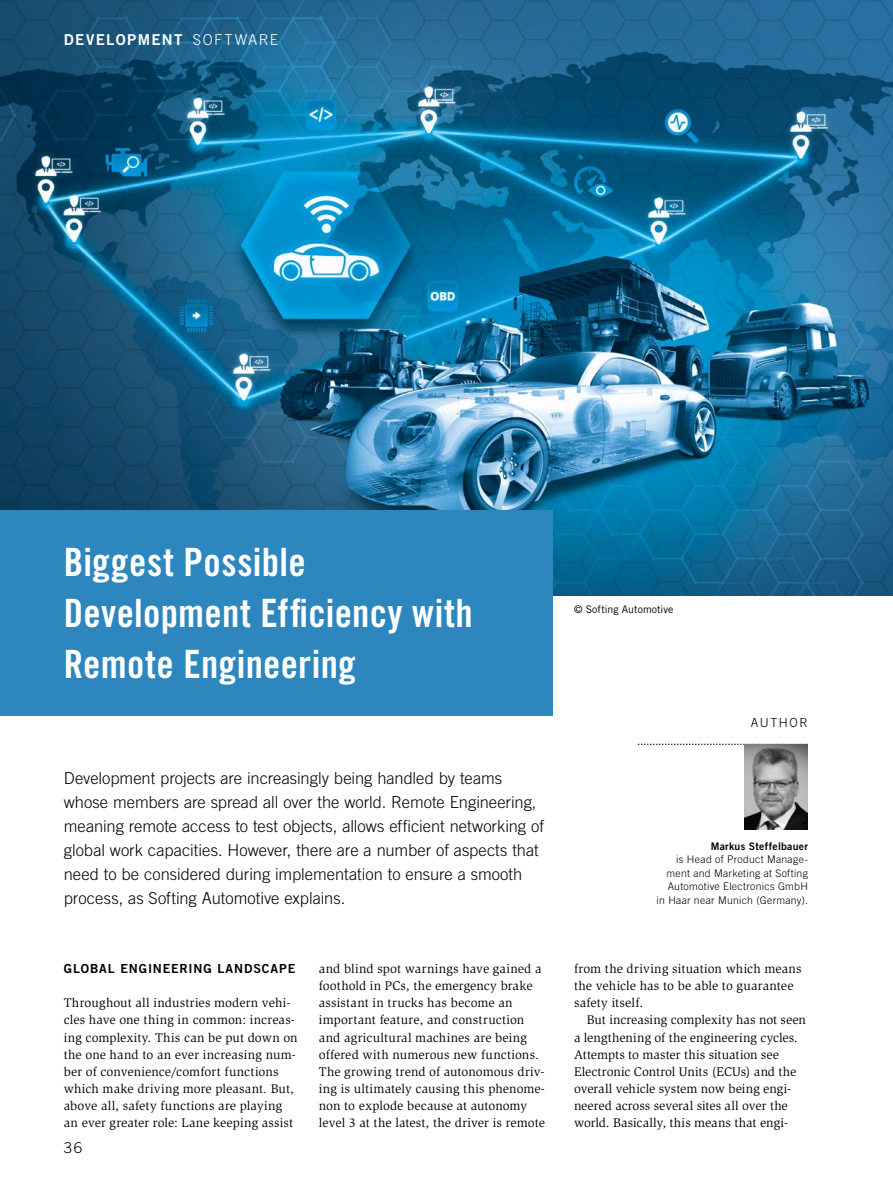
<style>
.page{position:relative;width:893px;height:1187px;background:#fff}
.page>*{position:absolute;margin:0;border:0;box-sizing:border-box;transform-origin:0 0}
.Title_x{font:39px/50.7px "Trade Gothic LT Std Bd Cn 20";letter-spacing:.01em;color:#fff}
.Trailer_x{font:300 16.5px/24px "Trade Gothic LT Std";color:#000}
.Category_x{font:15px "Trade Gothic LT Std Bd 2";letter-spacing:.085em;color:#fff}
.NoXML_Pagina{font:300 15px "Trade Gothic LT Std";color:#000}
.Para_x{font:12.9px/17.1px "Slimbach Std";letter-spacing:.01em;color:#000}
.Para_Indent{font:12.9px/17.1px "Slimbach Std";color:#000}
.SectionHeading_1_x{font:12.45px "Trade Gothic LT Std Bd 2";letter-spacing:.07em;color:#000}
.NoXML_Author_Heading{font:300 12.45px "Trade Gothic LT Std";letter-spacing:.125em;color:#000}
.Biography_x{font:300 10.5px/13.5px "Trade Gothic LT Std";letter-spacing:.025em;color:#000;text-align:right}
.Image_Source_x{font:10.5px "Trade Gothic LT Std";letter-spacing:.005em;color:#000}
.Author_Name{font:10.5px "Trade Gothic LT Std Bd 2";letter-spacing:.025em;color:#000}
.s1{font-family:"Trade Gothic LT Std";font-weight:300}
</style>
<div class="page">
<img style="left:0;top:0;width:893px;height:595px">
<svg style="left:638px;top:744px;width:106px;height:1px"></svg>
<img style="left:744px;top:744px;width:64px;height:85px">
<div style="left:0;top:510px;width:553px;height:205px;background:#2d87be"></div>
<p class="Category_x" style="left:64px;top:30px;width:196px">DEVELOPMENT <span class="s1">So ftware</span></p>
<p class="Title_x" style="left:64px;top:536px;width:411px">Biggest Possible<br>Development Efficiency with<br>Remote Engineering</p>
<p class="Trailer_x" style="left:64px;top:766px;width:482px">Development projects are increasingly being handled by teams whose members are spread all over the world. Remote Engineering, meaning remote access to test objects, allows efficient networking of global work capacities. However, there are a number of aspects that need to be considered during implementation to ensure a smooth process, as Softing Automotive explains.</p>
<p class="Image_Source_x" style="left:574px;top:602px;width:101px">© Softing Automotive</p>
<p class="NoXML_Author_Heading" style="left:751px;top:715px;width:58px">AUTHOR</p>
<p class="Author_Name" style="left:711px;top:839px;width:99px">Markus Steffelbauer</p>
<p class="Biography_x" style="left:657px;top:852px;width:153px">is Head of Product Manage&shy;ment and Marketing at Softing<br>Automotive Electronics GmbH<br>in Haar near Munich (Germany).</p>
<p class="SectionHeading_1_x" style="left:64px;top:960px;width:233px">GLOBAL ENGINEERING LANDSCAPE</p>
<p class="Para_x" style="left:64px;top:994px;width:235px">Throughout all industries modern vehi&shy;cles have one thing in common: increas&shy;ing complexity. This can be put down on the one hand to an ever increasing num&shy;ber of convenience/comfort functions which make driving more pleasant. But, above all, safety functions are playing an ever greater role: Lane keeping assist</p>
<p class="NoXML_Pagina" style="left:64px;top:1138px;width:20px">36</p>
<p class="Para_x" style="left:319px;top:960px;width:228px">and blind spot warnings have gained a foothold in PCs, the emergency brake assistant in trucks has become an important feature, and construction and agricultural machines are being offered with numerous new functions.<br>The growing trend of autonomous driv&shy;ing is ultimately causing this phenome&shy;non to explode because at autonomy level 3 at the latest, the driver is remote</p>
<p class="Para_x" style="left:574px;top:960px;width:229px">from the driving situation which means the vehicle has to be able to guarantee safety itself.</p>
<p class="Para_Indent" style="left:574px;top:1011px;width:233px;text-indent:13px">But increasing complexity has not seen a lengthening of the engineering cycles.<br>Attempts to master this situation see Electronic Control Units (ECUs) and the overall vehicle system now being engi&shy;neered across several sites all over the world. Basically, this means that engi-</p>
</div>
